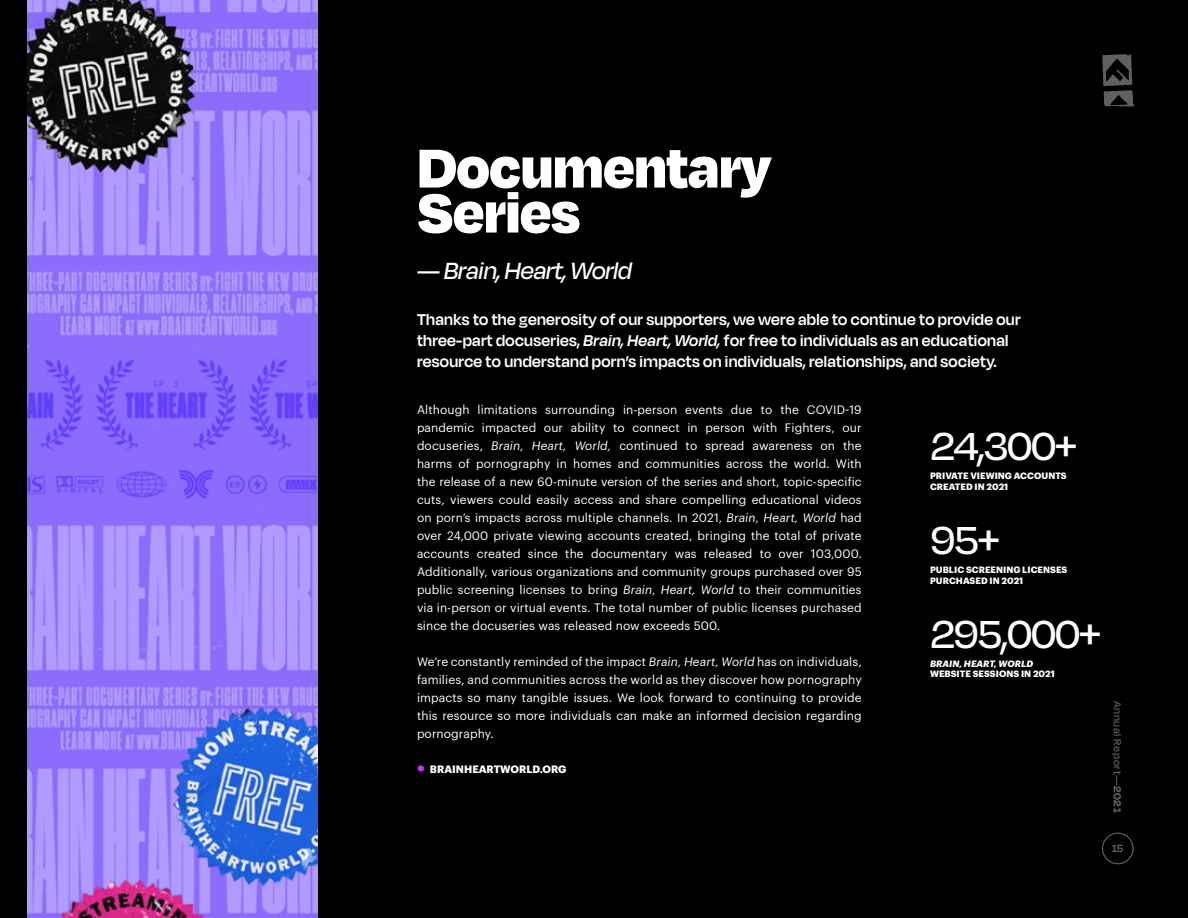
<style>
.page{position:relative;width:1188px;height:918px;background:#000}
.page>*{position:absolute;margin:0;border:0;box-sizing:border-box;transform-origin:0 0}
.t1{font:900 63px/45px "Degular";letter-spacing:-.02em;color:#fff}
.t2{font:500 45px "Degular";letter-spacing:-.04em;color:#fff}
.t3{font:italic 500 27px "Degular Display";color:#fff}
.t4{font:600 18px/21px "Degular Display";letter-spacing:.02em;color:#fff}
.t5{font:12px/18px "Graphik";letter-spacing:.01em;color:#fff;text-align:justify}
.t6{font:500 12px "Degular Display";letter-spacing:.06em;color:#5f6062}
.t7{font:600 12px "Degular Display";color:#636466}
.t8{font:700 10.5px "Graphik";color:#fff}
.t9{font:700 9px/10.5px "Graphik";letter-spacing:.005em;color:#fff}
.t10{font:italic 700 9px "Graphik";letter-spacing:.005em;color:#fff}
.s1{font-style:normal}
.s2{font-style:italic}
.s3{font-family:"Circular Std";font-weight:900;font-size:15px;color:#d031fc}
.s4{font-weight:700}
</style>
<div class="page">
<div style="left:1102px;top:833px;width:32px;height:31px;border:1px solid #636466;border-radius:50%"></div>
<svg style="left:1102px;top:54px;width:32px;height:53px"></svg>
<img style="left:27px;top:0;width:290px;height:918px">
<h1 class="t1" style="left:417px;top:142px;width:356px">Documentary<br>Series</h1>
<h3 class="t3" style="left:417px;top:255px;width:216px"><span class="s1">—</span> Brain, Heart, World</h3>
<p class="t4" style="left:417px;top:309px;width:605px">Thanks to the generosity of our supporters, we were able to continue to provide our three-part docuseries, <span class="s2">Brain, Heart, World,</span> for free to individuals as an educational resource to understand porn’s impacts on individuals, relationships, and society.</p>
<p class="t5" style="left:417px;top:400px;width:446px">Although limitations surrounding in-person events due to the COVID-19 pandemic impacted our ability to connect in person with Fighters, our docuseries, <span class="s2">Brain, Heart, World,</span> continued to spread awareness on the harms of pornography in homes and communities across the world. With the release of a new 60-minute version of the series and short, topic-specific cuts, viewers could easily access and share compelling educational videos on porn’s impacts across multiple channels. In 2021, <span class="s2">Brain, Heart, World</span> had over 24,000 private viewing accounts created, bringing the total of private accounts created since the documentary was released to over 103,000.<br>Additionally, various organizations and community groups purchased over 95 public screening licenses to bring <span class="s2">Brain, Heart, World</span> to their communities via in-person or virtual events. The total number of public licenses purchased since the docuseries was released now exceeds 500.</p>
<p class="t5" style="left:417px;top:652px;width:446px">We’re constantly reminded of the impact <span class="s2">Brain, Heart, World</span> has on individuals, families, and communities across the world as they discover how pornography impacts so many tangible issues. We look forward to continuing to provide this resource so more individuals can make an informed decision regarding pornography.</p>
<p class="t8" style="left:417px;top:761px;width:151px"><span class="s3">•</span> BRAINHEARTWORLD.ORG</p>
<h2 class="t2" style="left:930px;top:419px;width:149px">24,300+</h2>
<p class="t9" style="left:930px;top:470px;width:138px">PRIVATE VIEWING ACCOUNTS<br>CREATED IN 2021</p>
<h2 class="t2" style="left:930px;top:513px;width:71px">95+</h2>
<p class="t9" style="left:930px;top:564px;width:139px">PUBLIC SCREENING LICENSES<br>PURCHASED IN 2021</p>
<h2 class="t2" style="left:930px;top:606px;width:173px">295,000+</h2>
<p class="t10" style="left:930px;top:656px;width:105px">BRAIN, HEART, WORLD</p>
<p class="t9" style="left:930px;top:668px;width:126px">WEBSITE SESSIONS IN 2021</p>
<p class="t6" style="left:1124px;top:700px;width:113px;rotate:90deg">Annual Report—<span class="s4">2021</span></p>
<p class="t7" style="left:1112px;top:842px;width:13px">15</p>
</div>
